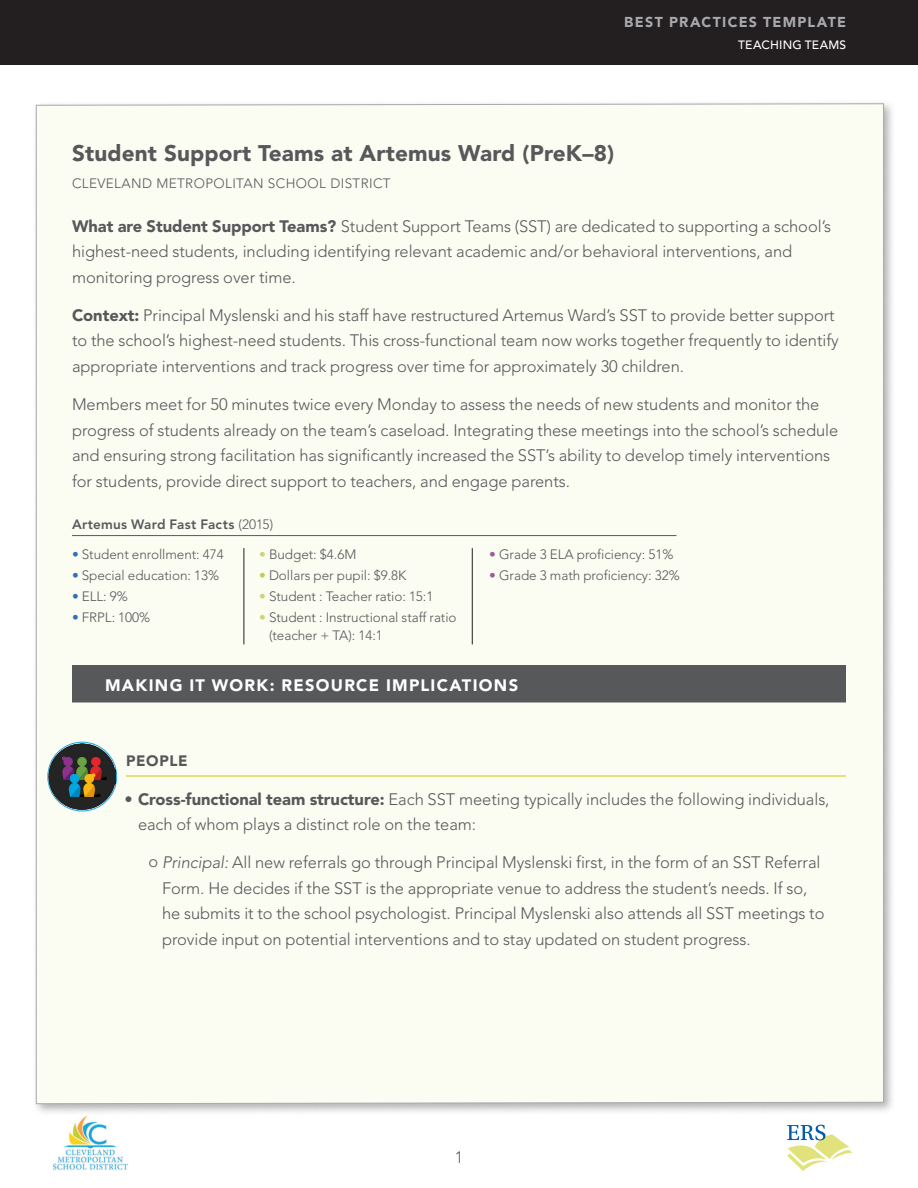
<style>
.page{position:relative;width:918px;height:1188px;background:#fff}
.page>*{position:absolute;margin:0;border:0;box-sizing:border-box;transform-origin:0 0}
._02_Head_D{font:900 22.5px "Avenir LT Std";letter-spacing:.005em;color:#57585a}
._04_3_Body_wide_bold{font:300 16.5px/25.5px "Avenir LT Std";letter-spacing:-.005em;color:#57585a}
._01_Head_KO_gray_bar{font:900 16.5px "Avenir LT Std";letter-spacing:.08em;color:#fff}
._01_Head_A_icon___ru{font:900 15px "Avenir LT Std";letter-spacing:.045em;color:#57585a}
.t1{font:900 14.25px "Avenir LT Std";letter-spacing:.09em;color:#a8a9ad}
._04_3_Body_wide_bold-2{font:300 13.5px/18px "Avenir LT Std";letter-spacing:-.005em;color:#57585a}
._02_Head_D-2{font:300 13.5px "Avenir LT Std";letter-spacing:.03em;color:#57585a}
.Table_KO_Head{font:800 13.5px "Avenir LT Std";letter-spacing:.02em;color:#57585a}
.t2{font:500 12px "Avenir LT Std";letter-spacing:.015em;color:#fff}
.s1{font-weight:900}
.s2{font-weight:300}
.s3{color:#2f71b7}
.s4{color:#d2d273}
.s5{color:#c7c84f}
.s6{color:#9e5b9f}
.s7{font-style:italic}
</style>
<div class="page">
<div style="left:0;top:0;width:918px;height:64px;background:#231f20"></div>
<svg style="left:787px;top:1125px;width:66px;height:46px"></svg>
<img style="left:53px;top:1116px;width:75px;height:54px">
<div style="left:32px;top:99px;width:865px;height:1017px;background:#231f20;opacity:.35"></div>
<div style="left:36px;top:103px;width:848px;height:1001px;background:#fbfcf2"></div>
<div style="left:72px;top:665px;width:774px;height:38px;background:#57585a"></div>
<hr style="left:126px;top:775px;width:720px;height:2px;background:#d9da55">
<img style="left:49px;top:743px;width:67px;height:67px">
<hr style="left:72px;top:535px;width:604px;height:1px;background:#57585a">
<hr style="left:244px;top:548px;width:1px;height:96px;background:#231f20">
<hr style="left:472px;top:548px;width:1px;height:96px;background:#231f20">
<p class="t1" style="left:624px;top:13px;width:223px">BEST PRACTICES TEMPLATE</p>
<p class="t2" style="left:738px;top:38px;width:110px">TEACHING TEAMS</p>
<p class="_02_Head_D" style="left:72px;top:140px;width:544px">Student Support Teams at Artemus Ward (PreK–8)</p>
<p class="_02_Head_D-2" style="left:72px;top:175px;width:320px">CLEVELAND METROPOLITAN SCHOOL DISTRICT</p>
<p class="_04_3_Body_wide_bold" style="left:72px;top:213px;width:761px"><span class="s1">What are Student Support Teams?</span> Student Support Teams (SST) are dedicated to supporting a school’s highest-need students, including identifying relevant academic and/or behavioral interventions, and monitoring progress over time.</p>
<p class="_04_3_Body_wide_bold" style="left:72px;top:302px;width:768px"><span class="s1">Context:</span> Principal Myslenski and his staff have restructured Artemus Ward’s SST to provide better support to the school’s highest-need students. This cross-functional team now works together frequently to identify appropriate interventions and track progress over time for approximately 30 children.</p>
<p class="_04_3_Body_wide_bold" style="left:72px;top:392px;width:768px">Members meet for 50 minutes twice every Monday to assess the needs of new students and monitor the progress of students already on the team’s caseload. Integrating these meetings into the school’s schedule and ensuring strong facilitation has significantly increased the SST’s ability to develop timely interventions for students, provide direct support to teachers, and engage parents.</p>
<p class="Table_KO_Head" style="left:72px;top:517px;width:203px">Artemus Ward Fast Facts <span class="s2">(2015)</span></p>
<p class="_04_3_Body_wide_bold-2" style="left:72px;top:545px;width:153px"><span class="s3">•</span> Student enrollment: 474</p>
<p class="_04_3_Body_wide_bold-2" style="left:72px;top:566px;width:149px"><span class="s3">•</span> Special education: 13%</p>
<p class="_04_3_Body_wide_bold-2" style="left:72px;top:587px;width:57px"><span class="s3">•</span> ELL: 9%</p>
<p class="_04_3_Body_wide_bold-2" style="left:72px;top:608px;width:80px"><span class="s3">•</span> FRPL: 100%</p>
<p class="_04_3_Body_wide_bold-2" style="left:259px;top:545px;width:99px"><span class="s4">•</span> Budget: $4.6M</p>
<p class="_04_3_Body_wide_bold-2" style="left:259px;top:566px;width:149px"><span class="s5">•</span> Dollars per pupil: $9.8K</p>
<p class="_04_3_Body_wide_bold-2" style="left:259px;top:587px;width:176px"><span class="s4">•</span> Student : Teacher ratio: 15:1</p>
<p class="_04_3_Body_wide_bold-2" style="left:269px;top:608px;width:189px;text-indent:-10px"><span class="s4">•</span> Student : Instructional staff ratio (teacher + TA): 14:1</p>
<p class="_04_3_Body_wide_bold-2" style="left:489px;top:545px;width:186px"><span class="s6">•</span> Grade 3 ELA proficiency: 51%</p>
<p class="_04_3_Body_wide_bold-2" style="left:489px;top:566px;width:192px"><span class="s6">•</span> Grade 3 math proficiency: 32%</p>
<p class="_01_Head_KO_gray_bar" style="left:105px;top:675px;width:415px">MAKING IT WORK: RESOURCE IMPLICATIONS</p>
<p class="_01_Head_A_icon___ru" style="left:126px;top:752px;width:63px">PEOPLE</p>
<p class="_04_3_Body_wide_bold" style="left:138px;top:786px;width:693px;text-indent:-14px">• <span class="s1">Cross-functional team structure:</span> Each SST meeting typically includes the following individuals, each of whom plays a distinct role on the team:</p>
<p class="_04_3_Body_wide_bold" style="left:162px;top:850px;width:664px;text-indent:-14px">o <span class="s7">Principal:</span> All new referrals go through Principal Myslenski first, in the form of an SST Referral Form. He decides if the SST is the appropriate venue to address the student’s needs. If so, he submits it to the school psychologist. Principal Myslenski also attends all SST meetings to provide input on potential interventions and to stay updated on student progress.</p>
<p class="_04_3_Body_wide_bold" style="left:455px;top:1145px;width:10px">1</p>
</div>
